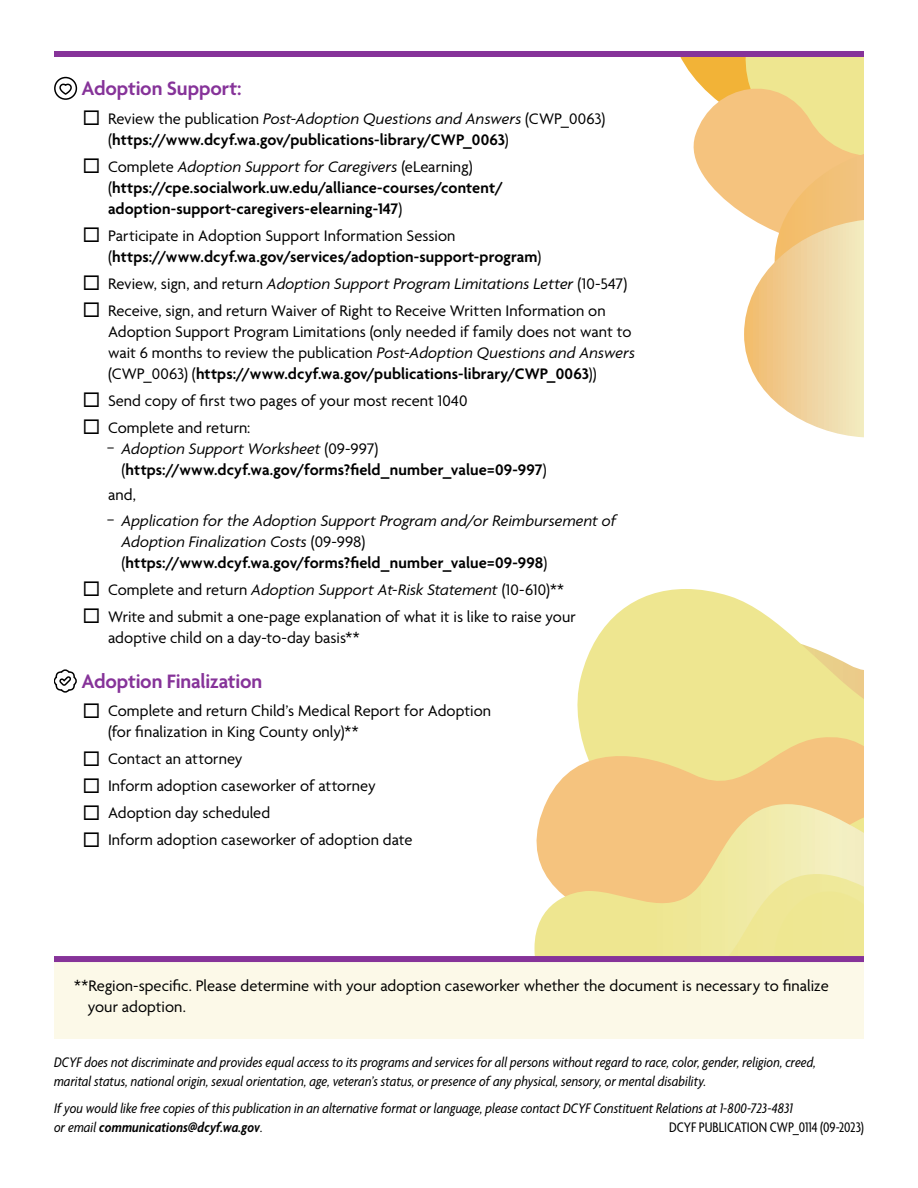
<style>
.page{position:relative;width:918px;height:1188px;background:#fff}
.page>*{position:absolute;margin:0;border:0;box-sizing:border-box;transform-origin:0 0}
.Subhead_Level_1{font:600 21px "Agenda";letter-spacing:-.01em;color:#863399}
.Checklist{font:16.5px/21px "Agenda";color:#000}
.Checklist-2{font:600 16.5px/21px "Agenda";letter-spacing:.005em;color:#000}
.Bulleted_List_Level_2{font:italic 16.5px/21px "Agenda";color:#000}
.Checklist-3{font:italic 16.5px "Agenda";letter-spacing:.005em;color:#000}
.Body{font:16.5px/21px "Agenda";color:#000}
.Bulleted_List_Level_2-2{font:600 16.5px/21px "Agenda";letter-spacing:.005em;color:#000}
.Bulleted_List_Level_2-3{font:16.5px "Agenda";color:#000}
.ADA_Statement{font:italic condensed 15px/19.5px "Agenda";letter-spacing:.005em;color:#000}
.ADA_Statement-2{font:condensed 15px "Agenda";color:#000}
.s1{font-weight:400}
.s2{font-weight:400;font-style:italic}
.s3{font-style:normal}
.s4{font-style:italic}
.s5{font-weight:600}
.s6{font-weight:400;font-size:14.4px}
.s7{font-style:normal;font-size:14.4px}
.s8{font-weight:600;font-style:normal}
</style>
<div class="page">
<svg style="left:58px;top:83px;width:15px;height:14px"></svg>
<div style="left:54px;top:77px;width:23px;height:23px;border:2px solid #000;border-radius:50%"></div>
<svg style="left:54px;top:669px;width:23px;height:23px"></svg>
<svg style="left:577px;top:589px;width:287px;height:128px"></svg>
<svg style="left:545px;top:717px;width:319px;height:87px;background:#f2d992"></svg>
<svg style="left:534px;top:804px;width:192px;height:152px;background:#f2d48c"></svg>
<svg style="left:726px;top:785px;width:138px;height:171px;background:#f0e39d"></svg>
<svg style="left:680px;top:57px;width:184px;height:380px"></svg>
<div style="left:54px;top:51px;width:810px;height:6px;background:#863399"></div>
<div style="left:54px;top:959px;width:810px;height:79px;background:#fcf9e8"></div>
<div style="left:54px;top:956px;width:810px;height:6px;background:#863399"></div>
<h2 class="Subhead_Level_1" style="left:82px;top:77px;width:161px">Adoption Support:</h2>
<p class="Checklist-2" style="left:108px;top:109px;width:499px"><span class="s1">Review the publication</span> <span class="s2">Post-Adoption Questions and Answers</span> <span class="s1">(CWP_0063) (</span>https://www.dcyf.wa.gov/publications-library/CWP_0063<span class="s1">)</span></p>
<p class="Checklist-2" style="left:108px;top:157px;width:397px"><span class="s1">Complete</span> <span class="s2">Adoption Support for Caregivers</span> <span class="s1">(eLearning) (</span>https://cpe.socialwork.uw.edu/alliance-courses/content/ adoption-support-caregivers-elearning-147<span class="s1">)</span></p>
<p class="Checklist-2" style="left:108px;top:226px;width:435px"><span class="s1">Participate in Adoption Support Information Session (</span>https://www.dcyf.wa.gov/services/adoption-support-program<span class="s1">)</span></p>
<p class="Checklist-3" style="left:108px;top:274px;width:521px"><span class="s3">Review, sign, and return</span> Adoption Support Program Limitations Letter <span class="s3">(10-547)</span></p>
<p class="Checklist" style="left:108px;top:301px;width:529px">Receive, sign, and return Waiver of Right to Receive Written Information on Adoption Support Program Limitations (only needed if family does not want to wait 6 months to review the publication <span class="s4">Post-Adoption Questions and Answers </span>(CWP_0063) (<span class="s5">https://www.dcyf.wa.gov/publications-library/CWP_0063</span>))</p>
<p class="Checklist" style="left:108px;top:391px;width:361px">Send copy of first two pages of your most recent 1040</p>
<p class="Checklist" style="left:108px;top:418px;width:144px">Complete and return:</p>
<p class="Bulleted_List_Level_2-2" style="left:122px;top:439px;width:427px;text-indent:-15px"><span class="s6">-</span> <span class="s2">Adoption Support Worksheet</span> <span class="s1">(09-997) (</span>https://www.dcyf.wa.gov/forms?field_number_value=09-997<span class="s1">)</span></p>
<p class="Bulleted_List_Level_2-3" style="left:108px;top:486px;width:29px">and,</p>
<p class="Bulleted_List_Level_2" style="left:122px;top:510px;width:496px;text-indent:-15px"><span class="s7">-</span> Application for the Adoption Support Program and/or Reimbursement of<br>Adoption Finalization Costs <span class="s3">(09-998) (</span><span class="s8">https://www.dcyf.wa.gov/forms?field_number_value=09-998</span><span class="s3">)</span></p>
<p class="Checklist-3" style="left:108px;top:580px;width:458px"><span class="s3">Complete and return</span> Adoption Support At-Risk Statement <span class="s3">(10-610)**</span></p>
<p class="Checklist" style="left:108px;top:607px;width:469px">Write and submit a one-page explanation of what it is like to raise your adoptive child on a day-to-day basis**</p>
<h2 class="Subhead_Level_1" style="left:82px;top:670px;width:182px">Adoption Finalization</h2>
<p class="Checklist" style="left:108px;top:702px;width:385px">Complete and return Child’s Medical Report for Adoption (for finalization in King County only)**</p>
<p class="Checklist" style="left:108px;top:750px;width:136px">Contact an attorney</p>
<p class="Checklist" style="left:108px;top:777px;width:269px">Inform adoption caseworker of attorney</p>
<p class="Checklist" style="left:108px;top:804px;width:164px">Adoption day scheduled</p>
<p class="Checklist" style="left:108px;top:831px;width:306px">Inform adoption caseworker of adoption date</p>
<p class="Body" style="left:88px;top:976px;width:743px;text-indent:-14px">**Region-specific. Please determine with your adoption caseworker whether the document is necessary to finalize your adoption.</p>
<p class="ADA_Statement" style="left:54px;top:1052px;width:763px">DCYF does not discriminate and provides equal access to its programs and services for all persons without regard to race, color, gender, religion, creed, marital status, national origin, sexual orientation, age, veteran’s status, or presence of any physical, sensory, or mental disability.</p>
<p class="ADA_Statement" style="left:54px;top:1098px;width:740px">If you would like free copies of this publication in an alternative format or language, please contact DCYF Constituent Relations at 1-800-723-4831 or email <span class="s5">communications@dcyf.wa.gov</span>.</p>
<p class="ADA_Statement-2" style="left:669px;top:1119px;width:196px">DCYF PUBLICATION CWP_0114 (09-2023)</p>
</div>
